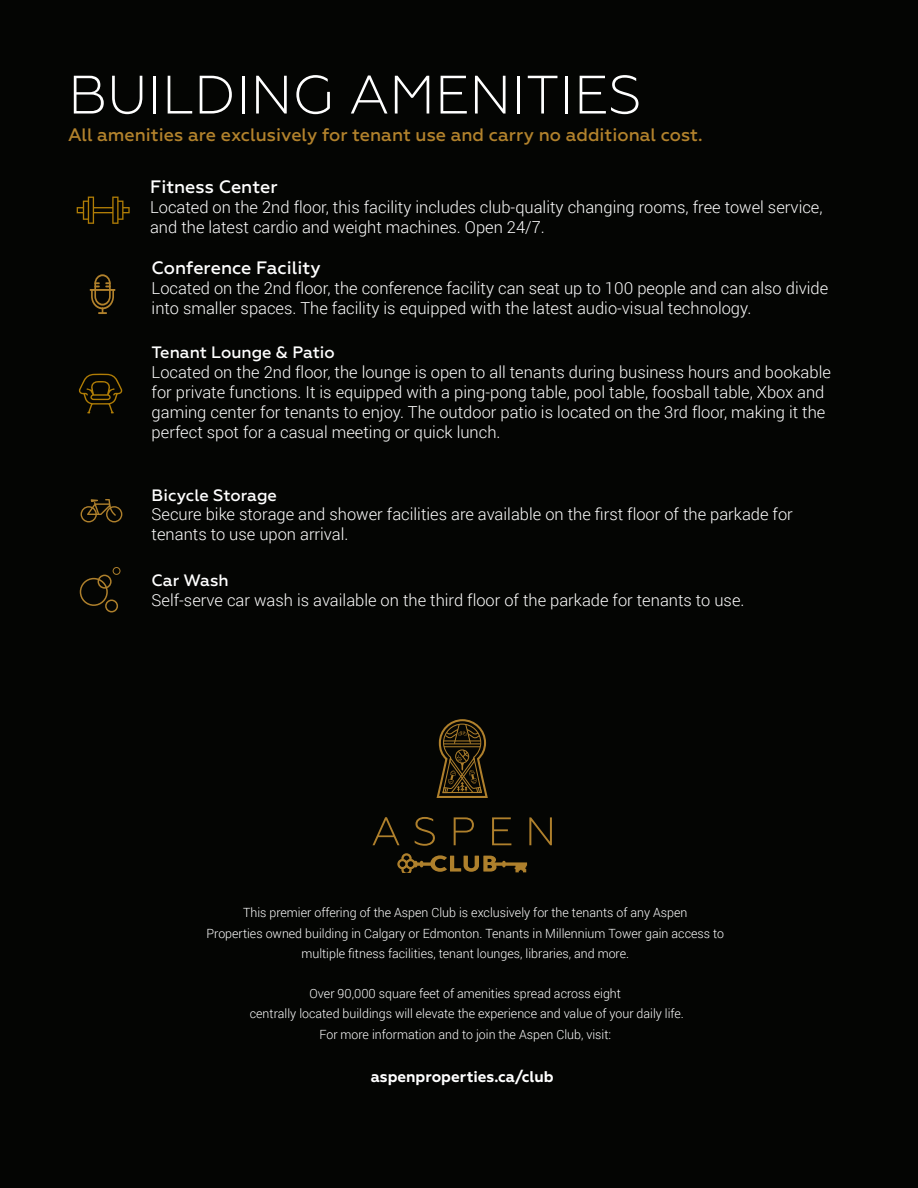
<style>
.page{position:relative;width:918px;height:1188px;background:#040503}
.page>*{position:absolute;margin:0;border:0;box-sizing:border-box;transform-origin:0 0}
.t1{font:300 54px "Geometria";color:#fff}
.t2{font:500 18px "Geometria";color:#b2822c}
.t3{font:500 18px "Geometria";color:#fff}
.t4{font:300 16.5px/19.8px "Roboto";color:#fff}
.t5{font:500 16.5px "Geometria";color:#fff}
.t6{font:700 15.45px "Geometria";color:#fff}
.t7{font:300 12.6px "Roboto";color:#fff}
</style>
<div class="page">
<svg style="left:81px;top:499px;width:41px;height:23px"></svg>
<svg style="left:397px;top:853px;width:130px;height:20px"></svg>
<svg style="left:372px;top:817px;width:28px;height:28px"></svg>
<svg style="left:415px;top:817px;width:20px;height:29px"></svg>
<svg style="left:454px;top:817px;width:20px;height:28px"></svg>
<svg style="left:492px;top:817px;width:19px;height:28px"></svg>
<svg style="left:529px;top:817px;width:23px;height:28px"></svg>
<svg style="left:436px;top:719px;width:52px;height:79px"></svg>
<div style="left:80px;top:578px;width:28px;height:28px;border:2px solid #ae802c;border-radius:50%"></div>
<div style="left:98px;top:575px;width:14px;height:14px;border:2px solid #ae802c;border-radius:50%"></div>
<div style="left:105px;top:600px;width:13px;height:12px;border:2px solid #ae802c;border-radius:50%"></div>
<div style="left:113px;top:567px;width:7px;height:8px;border:1px solid #ae802c;border-radius:50%"></div>
<svg style="left:77px;top:197px;width:53px;height:27px"></svg>
<hr style="left:90px;top:289px;width:25px;height:2px;background:#b2822c">
<svg style="left:91px;top:274px;width:23px;height:40px"></svg>
<svg style="left:78px;top:374px;width:45px;height:39px"></svg>
<p class="t1" style="left:68px;top:64px;width:575px">BUILDING AMENITIES</p>
<p class="t2" style="left:68px;top:125px;width:636px">All amenities are exclusively for tenant use and carry no additional cost.</p>
<p class="t3" style="left:150px;top:176px;width:129px">Fitness Center</p>
<p class="t4" style="left:150px;top:197px;width:674px">Located on the 2nd floor, this facility includes club-quality changing rooms, free towel service, and the latest cardio and weight machines. Open 24/7.</p>
<p class="t3" style="left:152px;top:257px;width:170px">Conference Facility</p>
<p class="t4" style="left:152px;top:277px;width:678px">Located on the 2nd floor, the conference facility can seat up to 100 people and can also divide into smaller spaces. The facility is equipped with the latest audio-visual technology.</p>
<p class="t5" style="left:152px;top:343px;width:185px">Tenant Lounge &amp; Patio</p>
<p class="t4" style="left:152px;top:362px;width:681px">Located on the 2nd floor, the lounge is open to all tenants during business hours and bookable for private functions. It is equipped with a ping-pong table, pool table, foosball table, Xbox and gaming center for tenants to enjoy. The outdoor patio is located on the 3rd floor, making it the perfect spot for a casual meeting or quick lunch.</p>
<p class="t5" style="left:152px;top:485px;width:127px">Bicycle Storage</p>
<p class="t4" style="left:152px;top:504px;width:643px">Secure bike storage and shower facilities are available on the first floor of the parkade for</p>
<p class="t4" style="left:152px;top:524px;width:198px">tenants to use upon arrival.</p>
<p class="t5" style="left:152px;top:571px;width:78px">Car Wash</p>
<p class="t4" style="left:152px;top:590px;width:594px">Self-serve car wash is available on the third floor of the parkade for tenants to use.</p>
<p class="t7" style="left:243px;top:904px;width:446px">This premier offering of the Aspen Club is exclusively for the tenants of any Aspen</p>
<p class="t7" style="left:207px;top:924px;width:519px">Properties owned building in Calgary or Edmonton. Tenants in Millennium Tower gain access to</p>
<p class="t7" style="left:301px;top:945px;width:329px">multiple fitness facilities, tenant lounges, libraries, and more.</p>
<p class="t7" style="left:310px;top:985px;width:313px">Over 90,000 square feet of amenities spread across eight</p>
<p class="t7" style="left:250px;top:1005px;width:436px">centrally located buildings will elevate the experience and value of your daily life.</p>
<p class="t7" style="left:319px;top:1025px;width:293px">For more information and to join the Aspen Club, visit:</p>
<p class="t6" style="left:371px;top:1067px;width:184px">aspenproperties.ca/club</p>
</div>
